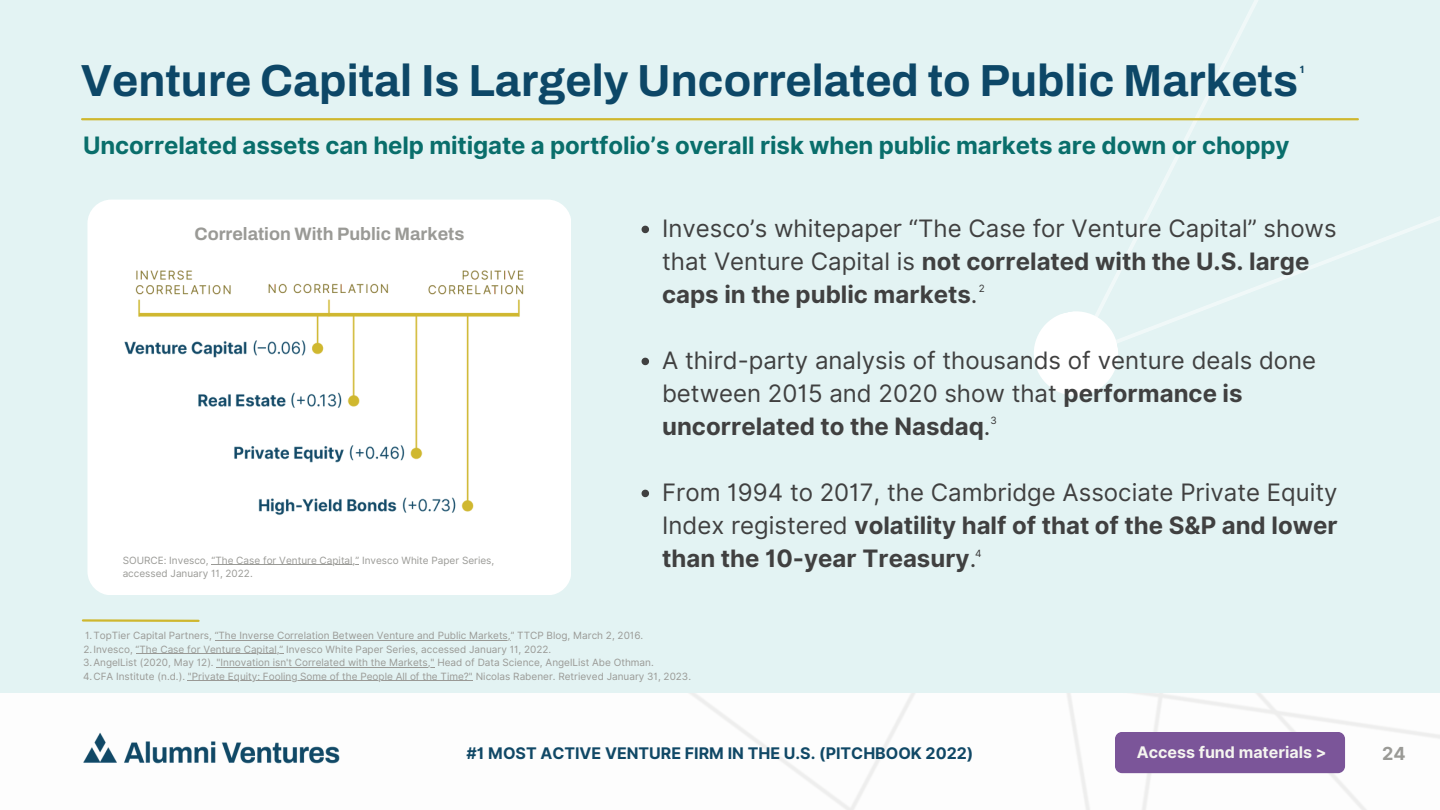
<style>
.page{position:relative;width:1440px;height:810px;background:#e3f3f3}
.page>*{position:absolute;margin:0;border:0;box-sizing:border-box;transform-origin:0 0}
.t1{font:700 45px "Archivo";color:#0d4767}
.t2{font:24px/33px "Inter";color:#404040}
.t3{font:700 24px "Inter";letter-spacing:-.005em;color:#096e6b}
.t4{font:700 18px "Archivo";color:#9a9a96}
.t5{font:700 18px "Inter";color:#9a9a96}
.t6{font:700 16px "Inter";color:#104866}
.t7{font:700 16px "Inter";color:#f5f5f0}
.t8{font:10px/13.5px "Inter";color:#9a9a96}
.t9{font:10px "Inter";color:#373636}
.t10{font:700 10px "Inter";color:#104866}
.s1{font-weight:700}
</style>
<div class="page">
<div style="left:0;top:693px;width:1440px;height:117px;background:#fff"></div>
<img style="left:83px;top:732px;width:257px;height:32px">
<svg style="left:81px;top:619px;width:119px;height:3px"></svg>
<svg style="left:1034px;top:311px;width:84px;height:85px"></svg>
<svg style="left:1076px;top:72px;width:364px;height:287px"></svg>
<hr style="left:82px;top:118px;width:1276px;height:2px;background:#cfb72e">
<div style="left:87px;top:200px;width:484px;height:395px;background:#fff;border-radius:24px"></div>
<img style="left:124px;top:270px;width:400px;height:245px">
<svg style="left:642px;top:226px;width:7px;height:7px"></svg>
<svg style="left:642px;top:358px;width:7px;height:7px"></svg>
<svg style="left:642px;top:490px;width:7px;height:7px"></svg>
<hr style="left:215px;top:640px;width:296px;height:1px;background:#9a9a96">
<hr style="left:136px;top:654px;width:147px;height:1px;background:#9a9a96">
<hr style="left:217px;top:667px;width:211px;height:1px;background:#9a9a96">
<hr style="left:188px;top:681px;width:285px;height:1px;background:#9a9a96">
<hr style="left:212px;top:565px;width:147px;height:1px;background:#9a9a96">
<div style="left:1115px;top:732px;width:230px;height:41px;background:#7b5599;border-radius:7px"></div>
<h1 class="t1" style="left:81px;top:56px;width:1219px">Venture Capital Is Largely Uncorrelated to Public Markets</h1>
<h2 class="t3" style="left:83px;top:131px;width:1208px">Uncorrelated assets can help mitigate a portfolio’s overall risk when public markets are down or choppy</h2>
<p class="t10" style="left:1300px;top:63px;width:6px">1</p>
<h3 class="t4" style="left:194px;top:224px;width:271px">Correlation With Public Markets</h3>
<p class="t8" style="left:123px;top:553px;width:373px">SOURCE: Invesco, “The Case for Venture Capital,” Invesco White Paper Series, accessed January 11, 2022.</p>
<h2 class="t2" style="left:662px;top:212px;width:676px">Invesco’s whitepaper “The Case for Venture Capital” shows that Venture Capital is <span class="s1">not correlated with the U.S. large caps in the public markets</span>.</h2>
<p class="t9" style="left:979px;top:283px;width:8px">2</p>
<h2 class="t2" style="left:662px;top:344px;width:656px">A third-party analysis of thousands of venture deals done between 2015 and 2020 show that <span class="s1">performance is uncorrelated to the Nasdaq</span>.</h2>
<p class="t9" style="left:990px;top:414px;width:8px">3</p>
<h2 class="t2" style="left:662px;top:476px;width:677px;text-align:justify">From 1994 to 2017, the Cambridge Associate Private Equity Index registered <span class="s1">volatility half of that of the S&amp;P and lower than the 10-year Treasury</span>.</h2>
<p class="t9" style="left:975px;top:547px;width:8px">4</p>
<p class="t8" style="left:83px;top:629px;width:609px">1.TopTier Capital Partners, “The Inverse Correlation Between Venture and Public Markets,” TTCP Blog, March 2, 2016.<br>2.Invesco, “The Case for Venture Capital,” Invesco White Paper Series, accessed January 11, 2022.<br>3.AngelList (2020, May 12). "Innovation isn't Correlated with the Markets," Head of Data Science, AngelList Abe Othman.<br>4.CFA Institute (n.d.). "Private Equity: Fooling Some of the People All of the Time?" Nicolas Rabener. Retrieved January 31, 2023.</p>
<h3 class="t7" style="left:1137px;top:743px;width:191px">Access fund materials &gt;</h3>
<h3 class="t6" style="left:467px;top:743px;width:508px">#1 MOST ACTIVE VENTURE FIRM IN THE U.S. (PITCHBOOK 2022)</h3>
<h3 class="t5" style="left:1382px;top:743px;width:25px">24</h3>
</div>
